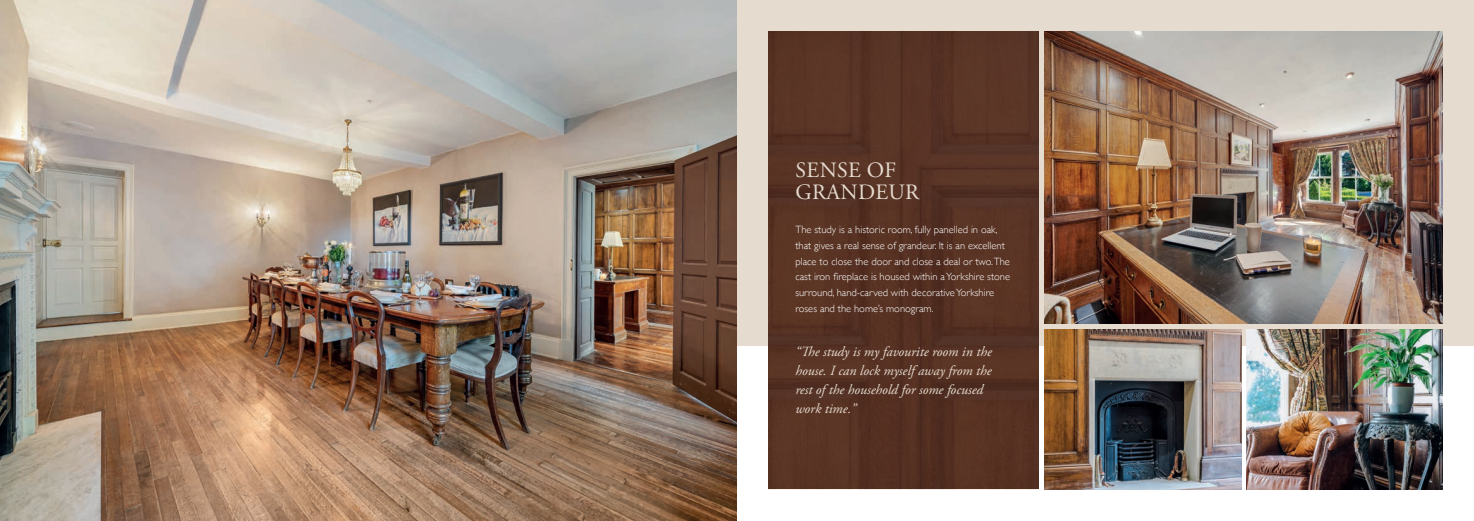
<style>
.page{position:relative;width:1474px;height:521px;background:#fff}
.page>*{position:absolute;margin:0;border:0;box-sizing:border-box;transform-origin:0 0}
.t1{font:21.88px/21.9px "Adobe Garamond Pro";letter-spacing:.015em;color:#e5dbcf}
.t2{font:italic 14px/19.2px "Adobe Garamond Pro";color:#e5dbcf}
.t3{font:300 10.5px/15.8px "Gill Sans";color:#fff}
</style>
<div class="page">
<div style="left:0;top:0;width:1473px;height:345px;background:#e5dbcf"></div>
<div style="left:768px;top:31px;width:270px;height:458px;background:#573324"></div>
<img style="left:1044px;top:31px;width:398px;height:292px">
<img style="left:1044px;top:329px;width:197px;height:160px">
<img style="left:1246px;top:329px;width:196px;height:160px">
<img style="left:0;top:0;width:737px;height:521px">
<h1 class="t1" style="left:795px;top:160px;width:125px">SENSE OF<br>GRANDEUR</h1>
<p class="t3" style="left:795px;top:221px;width:216px">The study is a historic room, fully panelled in oak, that gives a real sense of grandeur. It is an excellent place to close the door and close a deal or two.The cast iron fireplace is housed within a Yorkshire stone surround, hand-carved with decorative Yorkshire roses and the home’s monogram.</p>
<h2 class="t2" style="left:795px;top:342px;width:198px">“The study is my favourite room in the house. I can lock myself away from the rest of the household for some focused work time.”</h2>
</div>
